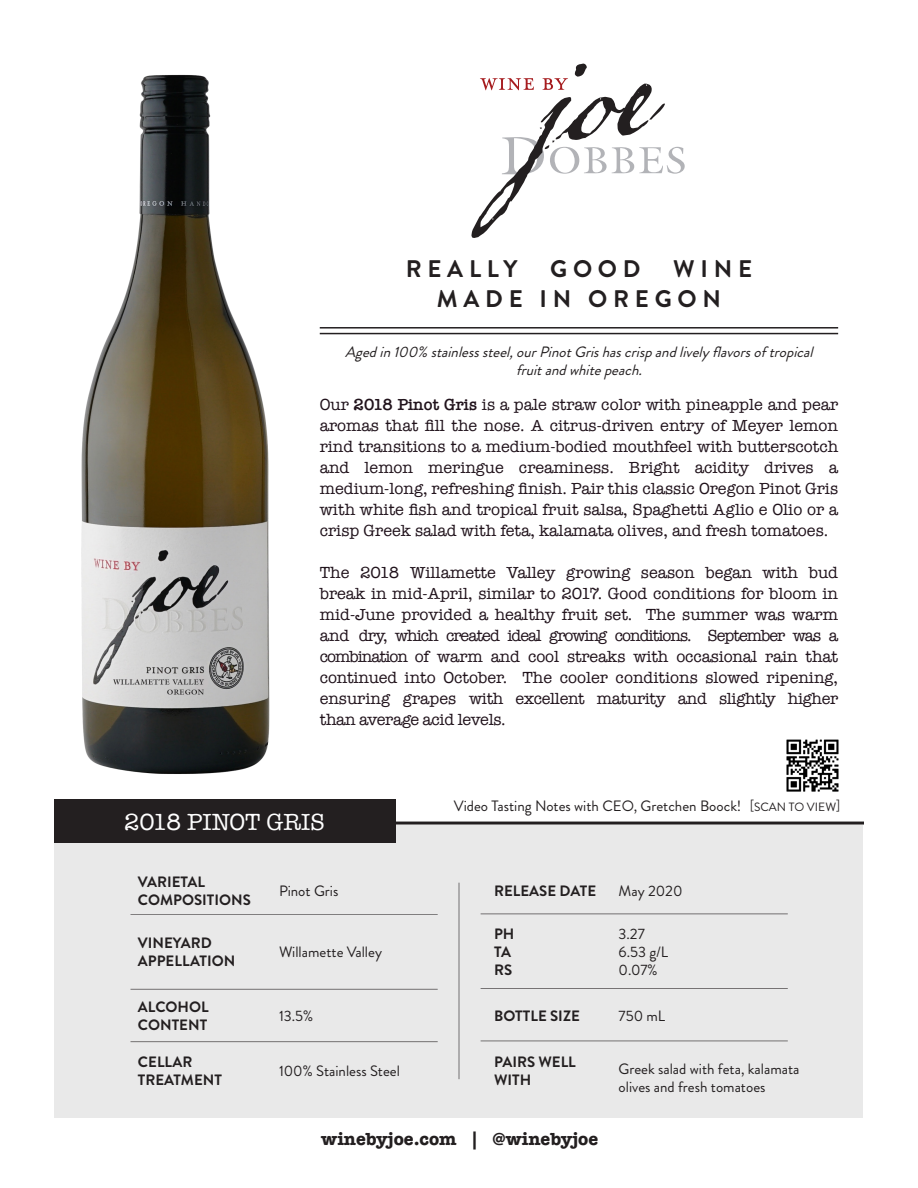
<style>
.page{position:relative;width:918px;height:1188px;background:#fff}
.page>*{position:absolute;margin:0;border:0;box-sizing:border-box;transform-origin:0 0}
.t1{font:700 24px "Brandon Grotesque";letter-spacing:.24em;color:#231f20}
.t2{font:24px "American Typewriter";color:#fff}
.t3{font:700 18px "American Typewriter";color:#231f20}
.t4{font:16.5px/21px "American Typewriter";letter-spacing:-.02em;color:#20121b;text-align:justify}
.t5{font:15px/18px "Brandon Grotesque";color:#231f20}
.t6{font:700 15px/18px "Brandon Grotesque";color:#231f20}
.t7{font:italic 15px/18px "Brandon Grotesque";color:#231f20;text-align:center}
.s1{font-weight:600}
.s2{font-size:12px}
</style>
<div class="page">
<img style="left:786px;top:739px;width:53px;height:53px">
<div style="left:55px;top:825px;width:808px;height:293px;background:#e9e9e9"></div>
<img style="left:81px;top:74px;width:189px;height:700px">
<hr style="left:54px;top:822px;width:810px;height:3px;background:#231f20">
<div style="left:54px;top:799px;width:341px;height:44px;background:#231f20"></div>
<svg style="left:471px;top:63px;width:214px;height:175px"></svg>
<hr style="left:320px;top:327px;width:518px;height:2px;background:#231f20">
<hr style="left:320px;top:333px;width:518px;height:1px;background:#231f20">
<hr style="left:130px;top:914px;width:308px;height:1px;background:#231f20">
<hr style="left:130px;top:989px;width:308px;height:1px;background:#231f20">
<hr style="left:130px;top:1041px;width:308px;height:1px;background:#231f20">
<hr style="left:459px;top:883px;width:1px;height:196px;background:#231f20">
<hr style="left:481px;top:914px;width:307px;height:1px;background:#231f20">
<hr style="left:481px;top:988px;width:307px;height:1px;background:#231f20">
<hr style="left:481px;top:1041px;width:307px;height:1px;background:#231f20">
<p class="t1" style="left:406px;top:252px;width:113px">REALLY</p>
<p class="t1" style="left:550px;top:252px;width:92px">GOOD</p>
<p class="t1" style="left:673px;top:252px;width:80px">WINE</p>
<p class="t1" style="left:437px;top:282px;width:286px">MADE IN OREGON</p>
<p class="t7" style="left:345px;top:343px;width:474px">Agedin100% stainlesssteel,ourPinotGrishascrispandlivelyflavorsoftropical fruitandwhitepeach.</p>
<p class="t4" style="left:320px;top:393px;width:520px">Our <span class="s1">2018 Pinot Gris</span> is a pale straw color with pineapple and pear aromas that fill the nose. A citrus-driven entry of Meyer lemon rind transitions to a medium-bodied mouthfeel with butterscotch and lemon meringue creaminess. Bright acidity drives a medium-long, refreshing finish. Pair this classic Oregon Pinot Gris with white fish and tropical fruit salsa, Spaghetti Aglio e Olio or a crisp Greek salad with feta, kalamata olives, and fresh tomatoes.</p>
<p class="t4" style="left:320px;top:562px;width:520px">The 2018 Willamette Valley growing season began with bud break in mid-April, similar to 2017. Good conditions for bloom in mid-June provided a healthy fruit set. The summer was warm and dry, which created ideal growing conditions. September was a combination of warm and cool streaks with occasional rain that continued into October. The cooler conditions slowed ripening, ensuring grapes with excellent maturity and slightly higher than average acid levels.</p>
<p class="t2" style="left:124px;top:803px;width:202px">2018 PINOT GRIS</p>
<p class="t6" style="left:138px;top:873px;width:114px">VARIETAL<br>COMPOSITIONS</p>
<p class="t5" style="left:279px;top:882px;width:61px">Pinot Gris</p>
<p class="t6" style="left:138px;top:934px;width:75px">VINEYARD</p>
<p class="t6" style="left:138px;top:952px;width:99px">APPELLATION</p>
<p class="t5" style="left:279px;top:943px;width:105px">Willamette Valley</p>
<p class="t6" style="left:138px;top:998px;width:72px">ALCOHOL<br>CONTENT</p>
<p class="t5" style="left:279px;top:1007px;width:36px">13.5%</p>
<p class="t6" style="left:138px;top:1053px;width:86px">CELLAR<br>TREATMENT</p>
<p class="t5" style="left:279px;top:1062px;width:122px">100% Stainless Steel</p>
<p class="t5" style="left:454px;top:797px;width:388px">Video Tasting Notes with CEO, Gretchen Boock! <span class="s2">[SCAN TO VIEW]</span></p>
<p class="t6" style="left:494px;top:882px;width:104px">RELEASE DATE</p>
<p class="t5" style="left:619px;top:882px;width:65px">May 2020</p>
<p class="t6" style="left:494px;top:925px;width:22px">PH<br>TA<br>RS</p>
<p class="t5" style="left:619px;top:925px;width:51px">3.27<br>6.53 g/L<br>0.07%</p>
<p class="t6" style="left:494px;top:1007px;width:87px">BOTTLE SIZE</p>
<p class="t5" style="left:619px;top:1007px;width:48px">750 mL</p>
<p class="t6" style="left:494px;top:1053px;width:83px">PAIRS WELL<br>WITH</p>
<p class="t5" style="left:619px;top:1060px;width:182px">Greek salad with feta, kalamata olives and fresh tomatoes</p>
<p class="t3" style="left:321px;top:1123px;width:278px">winebyjoe.com | @winebyjoe</p>
</div>
